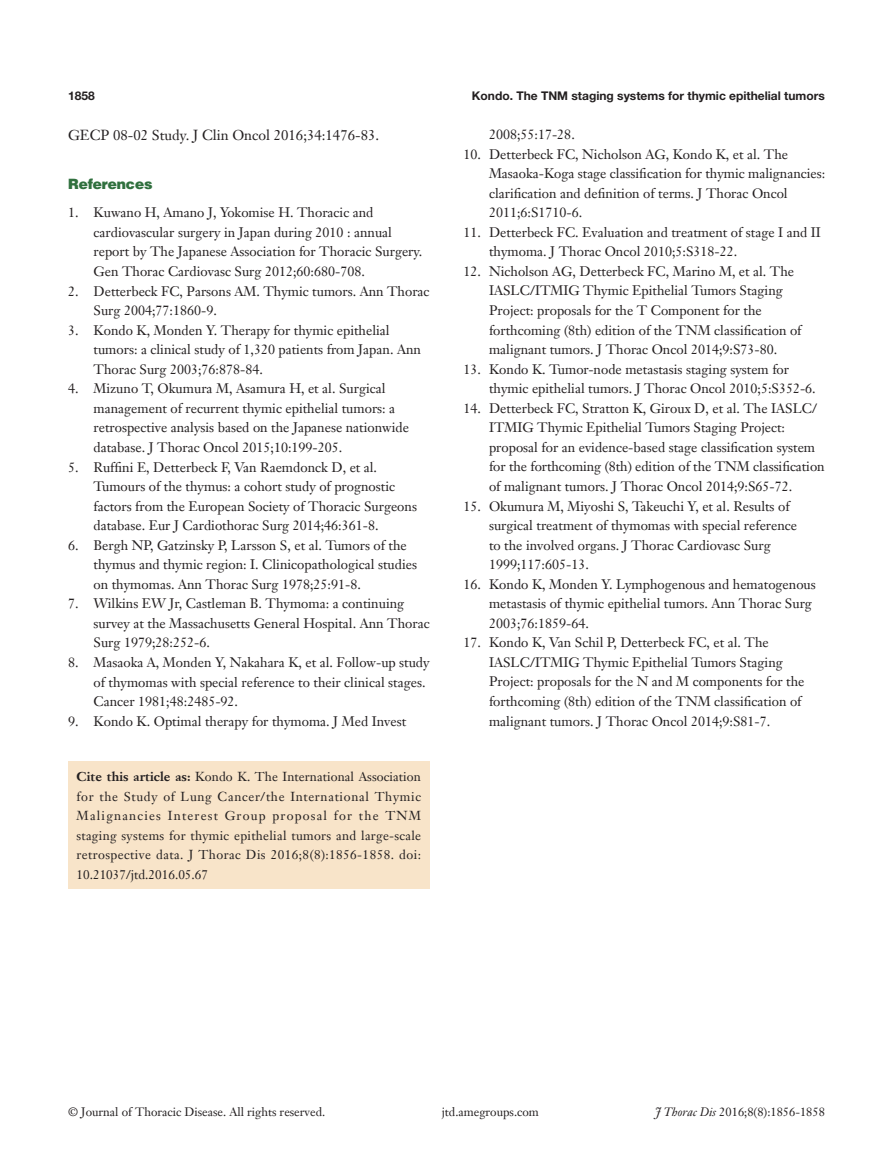
<style>
.page{position:relative;width:893px;height:1170px;background:#fff}
.page>*{position:absolute;margin:0;border:0;box-sizing:border-box;transform-origin:0 0}
.t1{font:14.25px "Janson Text LT";color:#231f20}
.t2{font:900 14.25px "Helvetica";color:#30703e}
.t3{font:13.5px/19.5px "Janson Text LT";color:#231f20}
.t4{font:12.75px/19.5px "Janson Text LT";letter-spacing:.03em;color:#231f20;text-align:justify}
.t5{font:12px "Janson Text LT";color:#231f20}
.t6{font:700 12px "Helvetica Neue LT Pro";color:#231f20}
.s1{font-weight:700}
.s2{font-style:italic}
</style>
<div class="page">
<div style="left:68px;top:761px;width:361px;height:127px;background:#f8e4c9"></div>
<p class="t6" style="left:68px;top:88px;width:28px">1858</p>
<p class="t6" style="left:472px;top:88px;width:355px">Kondo. The TNM staging systems for thymic epithelial tumors</p>
<p class="t1" style="left:68px;top:126px;width:313px">GECP 08-02 Study. J Clin Oncol 2016;34:1476-83.</p>
<p class="t2" style="left:68px;top:174px;width:86px">References</p>
<p class="t3" style="left:94px;top:203px;width:330px;text-indent:-26px">1. Kuwano H, Amano J, Yokomise H. Thoracic and cardiovascular surgery in Japan during 2010 : annual report by The Japanese Association for Thoracic Surgery.<br>Gen Thorac Cardiovasc Surg 2012;60:680-708.</p>
<p class="t3" style="left:94px;top:281px;width:338px;text-indent:-26px">2. Detterbeck FC, Parsons AM. Thymic tumors. Ann Thorac<br>Surg 2004;77:1860-9.</p>
<p class="t3" style="left:94px;top:320px;width:329px;text-indent:-26px">3. Kondo K, Monden Y. Therapy for thymic epithelial tumors: a clinical study of 1,320 patients from Japan. Ann<br>Thorac Surg 2003;76:878-84.</p>
<p class="t3" style="left:94px;top:379px;width:317px;text-indent:-26px">4. Mizuno T, Okumura M, Asamura H, et al. Surgical management of recurrent thymic epithelial tumors: a retrospective analysis based on the Japanese nationwide database. J Thorac Oncol 2015;10:199-205.</p>
<p class="t3" style="left:94px;top:457px;width:325px;text-indent:-26px">5. Ruffini E, Detterbeck F, Van Raemdonck D, et al.<br>Tumours of the thymus: a cohort study of prognostic factors from the European Society of Thoracic Surgeons database. Eur J Cardiothorac Surg 2014;46:361-8.</p>
<p class="t3" style="left:94px;top:535px;width:325px;text-indent:-26px">6. Bergh NP, Gatzinsky P, Larsson S, et al. Tumors of the thymus and thymic region: I. Clinicopathological studies on thymomas. Ann Thorac Surg 1978;25:91-8.</p>
<p class="t3" style="left:94px;top:593px;width:338px;text-indent:-26px">7. Wilkins EW Jr, Castleman B. Thymoma: a continuing survey at the Massachusetts General Hospital. Ann Thorac<br>Surg 1979;28:252-6.</p>
<p class="t3" style="left:94px;top:652px;width:338px;text-indent:-26px">8. Masaoka A, Monden Y, Nakahara K, et al. Follow-up study of thymomas with special reference to their clinical stages.<br>Cancer 1981;48:2485-92.</p>
<p class="t3" style="left:68px;top:711px;width:340px">9. Kondo K. Optimal therapy for thymoma. J Med Invest</p>
<p class="t4" style="left:77px;top:766px;width:346px"><span class="s1">Cite this article as:</span> Kondo K. The International Association for the Study of Lung Cancer/the International Thymic Malignancies Interest Group proposal for the TNM staging systems for thymic epithelial tumors and large-scale retrospective data. J Thorac Dis 2016;8(8):1856-1858. doi:<br>10.21037/jtd.2016.05.67</p>
<p class="t3" style="left:489px;top:125px;width:87px">2008;55:17-28.</p>
<p class="t3" style="left:489px;top:144px;width:338px;text-indent:-26px">10. Detterbeck FC, Nicholson AG, Kondo K, et al. The Masaoka-Koga stage classification for thymic malignancies: clarification and definition of terms. J Thorac Oncol 2011;6:S1710-6.</p>
<p class="t3" style="left:489px;top:222px;width:333px;text-indent:-26px">11. Detterbeck FC. Evaluation and treatment of stage I and II thymoma. J Thorac Oncol 2010;5:S318-22.</p>
<p class="t3" style="left:489px;top:261px;width:314px;text-indent:-26px">12. Nicholson AG, Detterbeck FC, Marino M, et al. The IASLC/ITMIG Thymic Epithelial Tumors Staging Project: proposals for the T Component for the forthcoming (8th) edition of the TNM classification of malignant tumors. J Thorac Oncol 2014;9:S73-80.</p>
<p class="t3" style="left:489px;top:359px;width:328px;text-indent:-26px">13. Kondo K. Tumor-node metastasis staging system for thymic epithelial tumors. J Thorac Oncol 2010;5:S352-6.</p>
<p class="t3" style="left:489px;top:398px;width:337px;text-indent:-26px">14. Detterbeck FC, Stratton K, Giroux D, et al. The IASLC/ ITMIG Thymic Epithelial Tumors Staging Project: proposal for an evidence-based stage classification system for the forthcoming (8th) edition of the TNM classification of malignant tumors. J Thorac Oncol 2014;9:S65-72.</p>
<p class="t3" style="left:489px;top:496px;width:310px;text-indent:-26px">15. Okumura M, Miyoshi S, Takeuchi Y, et al. Results of surgical treatment of thymomas with special reference to the involved organs. J Thorac Cardiovasc Surg 1999;117:605-13.</p>
<p class="t3" style="left:489px;top:574px;width:328px;text-indent:-26px">16. Kondo K, Monden Y. Lymphogenous and hematogenous metastasis of thymic epithelial tumors. Ann Thorac Surg<br>2003;76:1859-64.</p>
<p class="t3" style="left:489px;top:632px;width:317px;text-indent:-26px">17. Kondo K, Van Schil P, Detterbeck FC, et al. The IASLC/ITMIG Thymic Epithelial Tumors Staging Project: proposals for the N and M components for the forthcoming (8th) edition of the TNM classification of malignant tumors. J Thorac Oncol 2014;9:S81-7.</p>
<p class="t5" style="left:68px;top:1104px;width:259px">© Journal of Thoracic Disease. All rights reserved.</p>
<p class="t5" style="left:442px;top:1104px;width:99px">jtd.amegroups.com</p>
<p class="t5" style="left:655px;top:1104px;width:171px"><span class="s2">J Thorac Dis</span> 2016;8(8):1856-1858</p>
</div>
